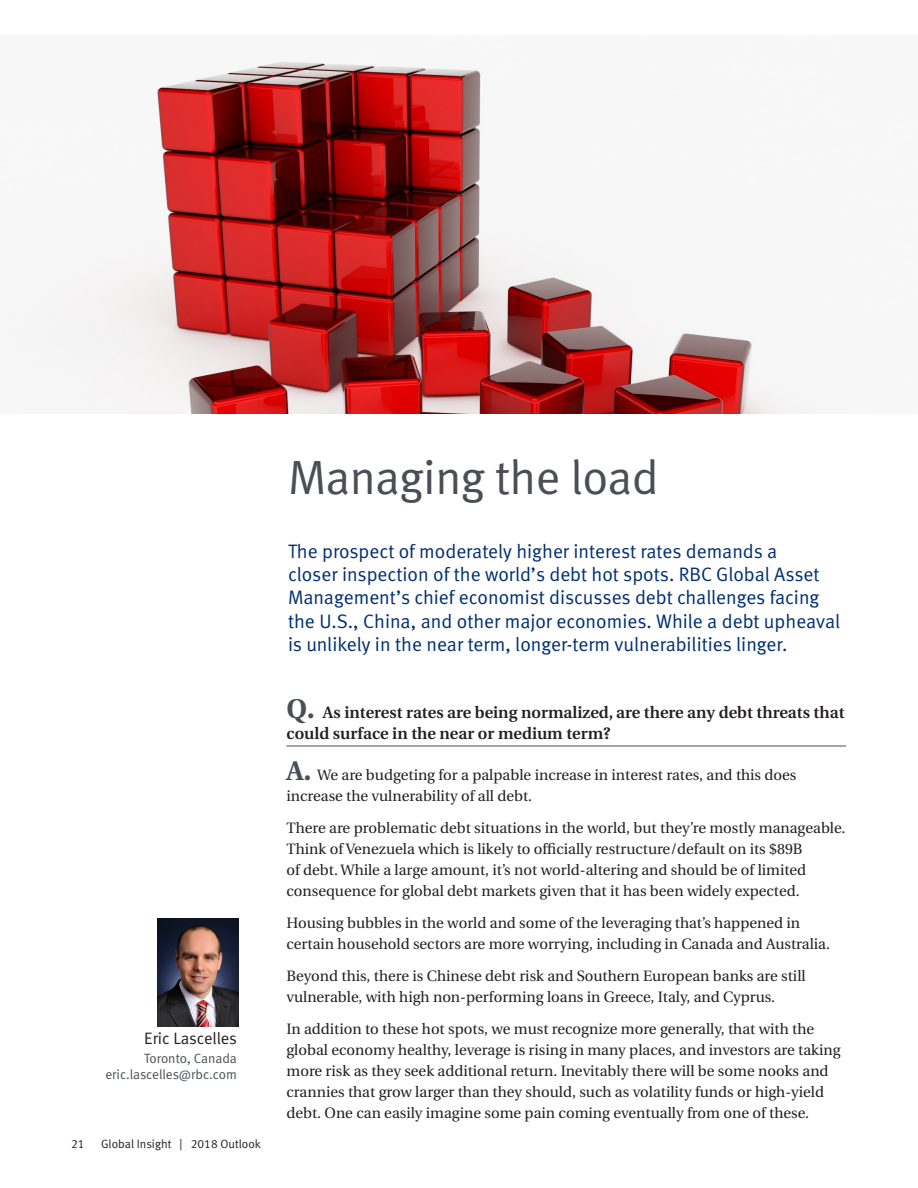
<style>
.page{position:relative;width:918px;height:1188px;background:#fff}
.page>*{position:absolute;margin:0;border:0;box-sizing:border-box;transform-origin:0 0}
.Main_Title_slate_gra{font:48px "Meta Normal LF";letter-spacing:-.01em;color:#4a4f55}
.Intro_Text_-_blue{font:19.5px/23.2px "Meta Normal LF";color:#002f73}
.Q_A_-_Question{font:600 16.5px/21px "Utopia";color:#231f20}
.Analyst_Name{font:16.5px "Meta Normal LF";letter-spacing:-.005em;color:#231f20}
.Body_Copy_Big{font:15px/21px "Utopia";color:#231f20}
.Analyst_location_ema{font:13.5px/16.5px "Meta Normal LF";letter-spacing:-.005em;color:#4a4f55;text-align:right}
.t1{font:12px "Meta Normal LF";color:#231f20}
.s1{font-weight:700;font-size:27px;color:#4a4f55}
</style>
<div class="page">
<hr style="left:286px;top:746px;width:560px;height:1px;background:#4a4f55">
<img style="left:158px;top:919px;width:81px;height:108px">
<img style="left:16px;top:61px;width:800px;height:352px">
<p class="Analyst_Name" style="left:144px;top:1029px;width:94px">Eric Lascelles</p>
<p class="Analyst_location_ema" style="left:105px;top:1049px;width:133px">Toronto, Canada eric.lascelles@rbc.com</p>
<p class="t1" style="left:71px;top:1136px;width:15px">21</p>
<p class="t1" style="left:101px;top:1136px;width:161px">Global Insight | 2018 Outlook</p>
<p class="Main_Title_slate_gra" style="left:288px;top:450px;width:372px">Managing the load</p>
<p class="Intro_Text_-_blue" style="left:288px;top:539px;width:554px">The prospect of moderately higher interest rates demands a<br>closer inspection of the world’s debt hot spots. RBC Global Asset Management’s chief economist discusses debt challenges facing the U.S., China, and other major economies. While a debt upheaval is unlikely in the near term, longer-term vulnerabilities linger.</p>
<p class="Q_A_-_Question" style="left:286px;top:702px;width:560px"><span class="s1">Q.</span> As interest rates are being normalized, are there any debt threats that could surface in the near or medium term?</p>
<p class="Body_Copy_Big" style="left:286px;top:765px;width:511px"><span class="s1">A.</span> We are budgeting for a palpable increase in interest rates, and this does increase the vulnerability of all debt.</p>
<p class="Body_Copy_Big" style="left:286px;top:818px;width:561px">There are problematic debt situations in the world, but they’re mostly manageable.<br>Think of Venezuela which is likely to officially restructure/default on its $89B<br>of debt. While a large amount, it’s not world-altering and should be of limited consequence for global debt markets given that it has been widely expected.</p>
<p class="Body_Copy_Big" style="left:286px;top:913px;width:545px">Housing bubbles in the world and some of the leveraging that’s happened in certain household sectors are more worrying, including in Canada and Australia.</p>
<p class="Body_Copy_Big" style="left:286px;top:965px;width:521px">Beyond this, there is Chinese debt risk and Southern European banks are still vulnerable, with high non-performing loans in Greece, Italy, and Cyprus.</p>
<p class="Body_Copy_Big" style="left:286px;top:1018px;width:556px">In addition to these hot spots, we must recognize more generally, that with the global economy healthy, leverage is rising in many places, and investors are taking more risk as they seek additional return. Inevitably there will be some nooks and crannies that grow larger than they should, such as volatility funds or high-yield debt. One can easily imagine some pain coming eventually from one of these.</p>
</div>
